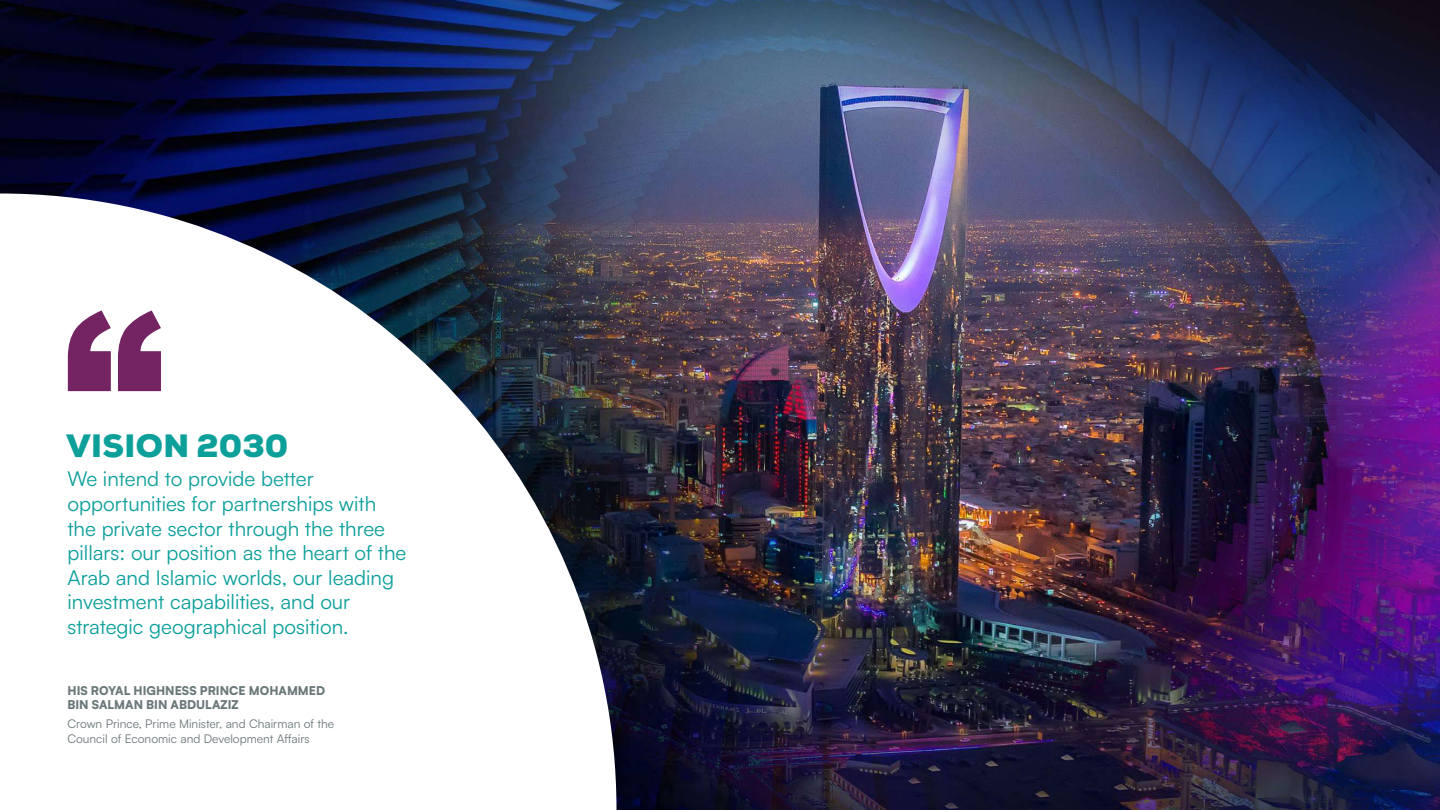
<style>
.page{position:relative;width:1440px;height:810px;background:#fff}
.page>*{position:absolute;margin:0;border:0;box-sizing:border-box;transform-origin:0 0}
.t1{font:900 32.25px "Nexa";letter-spacing:.015em;color:#0d9f9a}
.t2{font:20.55px/24.6px "Satoshi";color:#0d9f9a}
.t3{font:12px/14.4px "Satoshi";color:#6b787a}
.t4{font:900 12px/14.4px "Satoshi";color:#6b787a}
</style>
<div class="page">
<img style="left:0;top:0;width:1440px;height:810px">
<svg style="left:0;top:194px;width:616px;height:616px"></svg>
<svg style="left:68px;top:310px;width:93px;height:81px"></svg>
<h1 class="t1" style="left:66px;top:425px;width:223px">VISION 2030</h1>
<p class="t2" style="left:67px;top:466px;width:340px">We intend to provide better opportunities for partnerships with the private sector through the three pillars: our position as the heart of the Arab and Islamic worlds, our leading investment capabilities, and our strategic geographical position.</p>
<p class="t4" style="left:68px;top:682px;width:259px">HIS ROYAL HIGHNESS PRINCE MOHAMMED<br>BIN SALMAN BIN ABDULAZIZ</p>
<p class="t3" style="left:68px;top:716px;width:268px">Crown Prince, Prime Minister, and Chairman of the<br>Council of Economic and Development Affairs</p>
</div>
